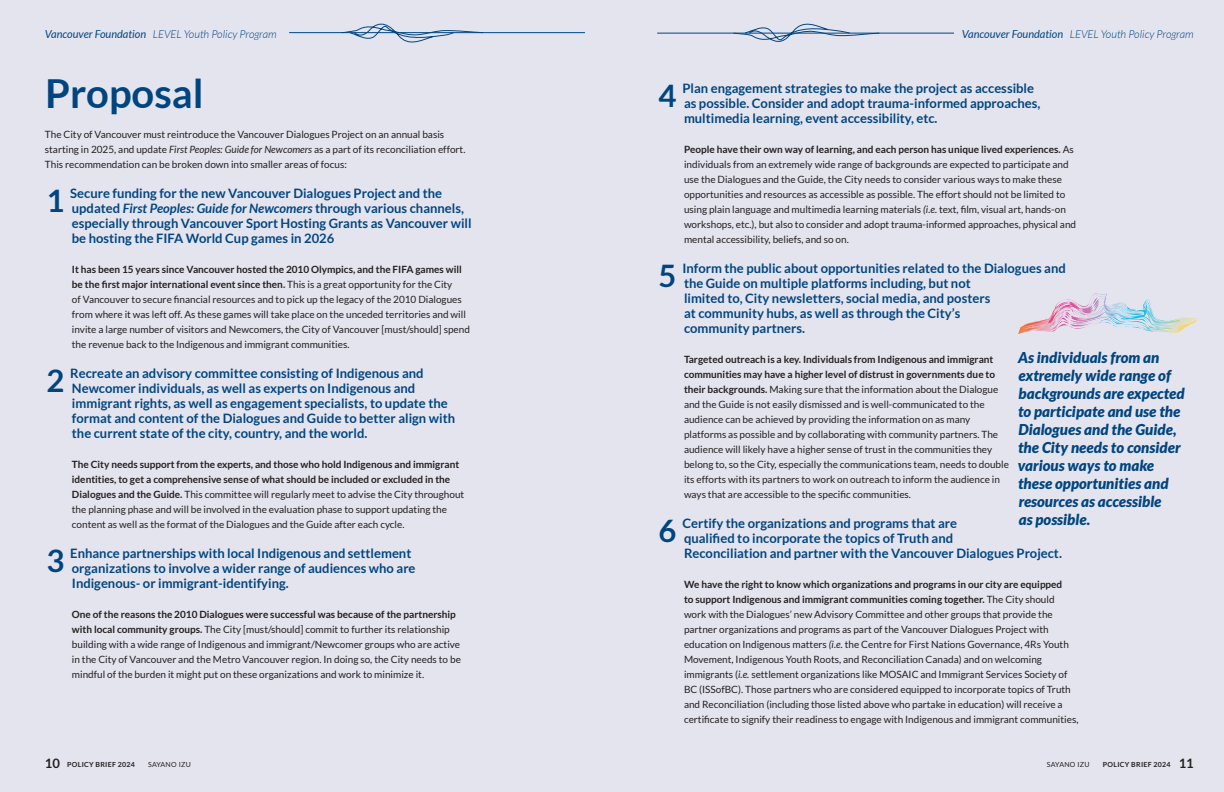
<style>
.page{position:relative;width:1224px;height:792px;background:#e4e4ef}
.page>*{position:absolute;margin:0;border:0;box-sizing:border-box;transform-origin:0 0}
.t1{font:700 40px "Lato";color:#01457f}
.t2{font:700 31px "Lato";color:#01457f}
.Pullquote{font:italic 900 15px/18px "Lato";color:#01457f}
.t3{font:700 13px/15px "Lato";color:#01457f}
.t4{font:italic 300 11px "Lato";color:#01457f}
.Paragraphs_within_recs{font:10px/15px "Lato";color:#231f20}
.t5{font:700 7px "Lato";letter-spacing:.04em;color:#231f20}
.t6{font:7px "Lato";letter-spacing:.04em;color:#231f20}
.s1{font-weight:400}
.s2{font-style:italic}
.s3{font-weight:700}
.s4{font-size:13px}
</style>
<div class="page">
<img style="left:1018px;top:293px;width:179px;height:40px">
<hr style="left:289px;top:32px;width:296px;height:1px;background:#01457f">
<svg style="left:341px;top:23px;width:142px;height:20px"></svg>
<hr style="left:657px;top:33px;width:297px;height:1px;background:#01457f">
<svg style="left:733px;top:23px;width:147px;height:19px"></svg>
<p class="t4" style="left:45px;top:28px;width:233px"><span class="s1">Vancouver Foundation</span> LEVEL Youth Policy Program</p>
<p class="t4" style="left:962px;top:28px;width:233px"><span class="s1">Vancouver Foundation</span> LEVEL Youth Policy Program</p>
<h1 class="t1" style="left:45px;top:71px;width:160px">Proposal</h1>
<p class="Paragraphs_within_recs" style="left:45px;top:127px;width:422px">The City of Vancouver must reintroduce the Vancouver Dialogues Project on an annual basis starting in 2025, and update <span class="s2">First Peoples: Guide for Newcomers</span> as a part of its reconciliation effort.<br>This recommendation can be broken down into smaller areas of focus:</p>
<p class="t2" style="left:46px;top:182px;width:19px">1</p>
<p class="t3" style="left:70px;top:186px;width:403px">Secure funding for the new Vancouver Dialogues Project and the updated <span class="s2">First Peoples: Guide for Newcomers</span> through various channels, especially through Vancouver Sport Hosting Grants as Vancouver will be hosting the FIFA World Cup games in 2026</p>
<p class="Paragraphs_within_recs" style="left:72px;top:262px;width:400px"><span class="s3">It has been 15 years since Vancouver hosted the 2010 Olympics, and the FIFA games will be the first major international event since then.</span> This is a great opportunity for the City<br>of Vancouver to secure financial resources and to pick up the legacy of the 2010 Dialogues from where it was left off. As these games will take place on the unceded territories and will invite a large number of visitors and Newcomers, the City of Vancouver [must/should] spend the revenue back to the Indigenous and immigrant communities.</p>
<p class="t2" style="left:46px;top:362px;width:19px">2</p>
<p class="t3" style="left:70px;top:366px;width:386px">Recreate an advisory committee consisting of Indigenous and Newcomer individuals, as well as experts on Indigenous and immigrant rights, as well as engagement specialists, to update the format and content of the Dialogues and Guide to better align with the current state of the city, country, and the world.</p>
<p class="Paragraphs_within_recs" style="left:72px;top:457px;width:394px"><span class="s3">The City needs support from the experts, and those who hold Indigenous and immigrant identities, to get a comprehensive sense of what should be included or excluded in the Dialogues and the Guide.</span> This committee will regularly meet to advise the City throughout the planning phase and will be involved in the evaluation phase to support updating the content as well as the format of the Dialogues and the Guide after each cycle.</p>
<p class="t2" style="left:46px;top:542px;width:19px">3</p>
<p class="t3" style="left:70px;top:546px;width:347px">Enhance partnerships with local Indigenous and settlement organizations to involve a wider range of audiences who are<br>Indigenous- or immigrant-identifying.</p>
<p class="Paragraphs_within_recs" style="left:72px;top:607px;width:391px"><span class="s3">One of the reasons the 2010 Dialogues were successful was because of the partnership with local community groups.</span> The City [must/should] commit to further its relationship building with a wide range of Indigenous and immigrant/Newcomer groups who are active in the City of Vancouver and the Metro Vancouver region. In doing so, the City needs to be mindful of the burden it might put on these organizations and work to minimize it.</p>
<p class="t2" style="left:658px;top:77px;width:19px">4</p>
<p class="t3" style="left:682px;top:81px;width:359px">Plan engagement strategies to make the project as accessible as possible. Consider and adopt trauma-informed approaches, multimedia learning, event accessibility, etc.</p>
<p class="Paragraphs_within_recs" style="left:684px;top:142px;width:394px"><span class="s3">People have their own way of learning, and each person has unique lived experiences.</span> As individuals from an extremely wide range of backgrounds are expected to participate and use the Dialogues and the Guide, the City needs to consider various ways to make these opportunities and resources as accessible as possible. The effort should not be limited to using plain language and multimedia learning materials <span class="s2">(i.e.</span> text, film, visual art, hands-on workshops, etc.), but also to consider and adopt trauma-informed approaches, physical and mental accessibility, beliefs, and so on.</p>
<p class="t2" style="left:658px;top:257px;width:19px">5</p>
<p class="t3" style="left:682px;top:261px;width:385px">Inform the public about opportunities related to the Dialogues and the Guide on multiple platforms including, but not<br>limited to, City newsletters, social media, and posters<br>at community hubs, as well as through the City’s<br>community partners.</p>
<p class="Paragraphs_within_recs" style="left:684px;top:352px;width:327px"><span class="s3">Targeted outreach is a key. Individuals from Indigenous and immigrant communities may have a higher level of distrust in governments due to their backgrounds.</span> Making sure that the information about the Dialogue and the Guide is not easily dismissed and is well-communicated to the audience can be achieved by providing the information on as many platforms as possible and by collaborating with community partners. The audience will likely have a higher sense of trust in the communities they belong to, so the City, especially the communications team, needs to double its efforts with its partners to work on outreach to inform the audience in ways that are accessible to the specific communities.</p>
<p class="t2" style="left:658px;top:512px;width:19px">6</p>
<p class="t3" style="left:682px;top:516px;width:381px">Certify the organizations and programs that are<br>qualified to incorporate the topics of Truth and<br>Reconciliation and partner with the Vancouver Dialogues Project.</p>
<p class="Paragraphs_within_recs" style="left:684px;top:577px;width:396px"><span class="s3">We have the right to know which organizations and programs in our city are equipped<br>to support Indigenous and immigrant communities coming together.</span> The City should work with the Dialogues’ new Advisory Committee and other groups that provide the partner organizations and programs as part of the Vancouver Dialogues Project with education on Indigenous matters <span class="s2">(i.e.</span> the Centre for First Nations Governance, 4Rs Youth Movement, Indigenous Youth Roots, and Reconciliation Canada) and on welcoming immigrants (<span class="s2">i.e.</span> settlement organizations like MOSAIC and Immigrant Services Society of BC (ISSofBC). Those partners who are considered equipped to incorporate topics of Truth and Reconciliation (including those listed above who partake in education) will receive a certificate to signify their readiness to engage with Indigenous and immigrant communities,</p>
<p class="Pullquote" style="left:1018px;top:349px;width:169px">As individuals from an extremely wide range of backgrounds are expected to participate and use the<br>Dialogues and the Guide, the City needs to consider various ways to make these opportunities and resources as accessible<br>as possible.</p>
<p class="t5" style="left:45px;top:761px;width:92px"><span class="s4">10</span> POLICY BRIEF 2024</p>
<p class="t6" style="left:148px;top:761px;width:44px">SAYANO IZU</p>
<p class="t6" style="left:1047px;top:761px;width:44px">SAYANO IZU</p>
<p class="t5" style="left:1103px;top:761px;width:92px">POLICY BRIEF 2024 <span class="s4">11</span></p>
</div>
